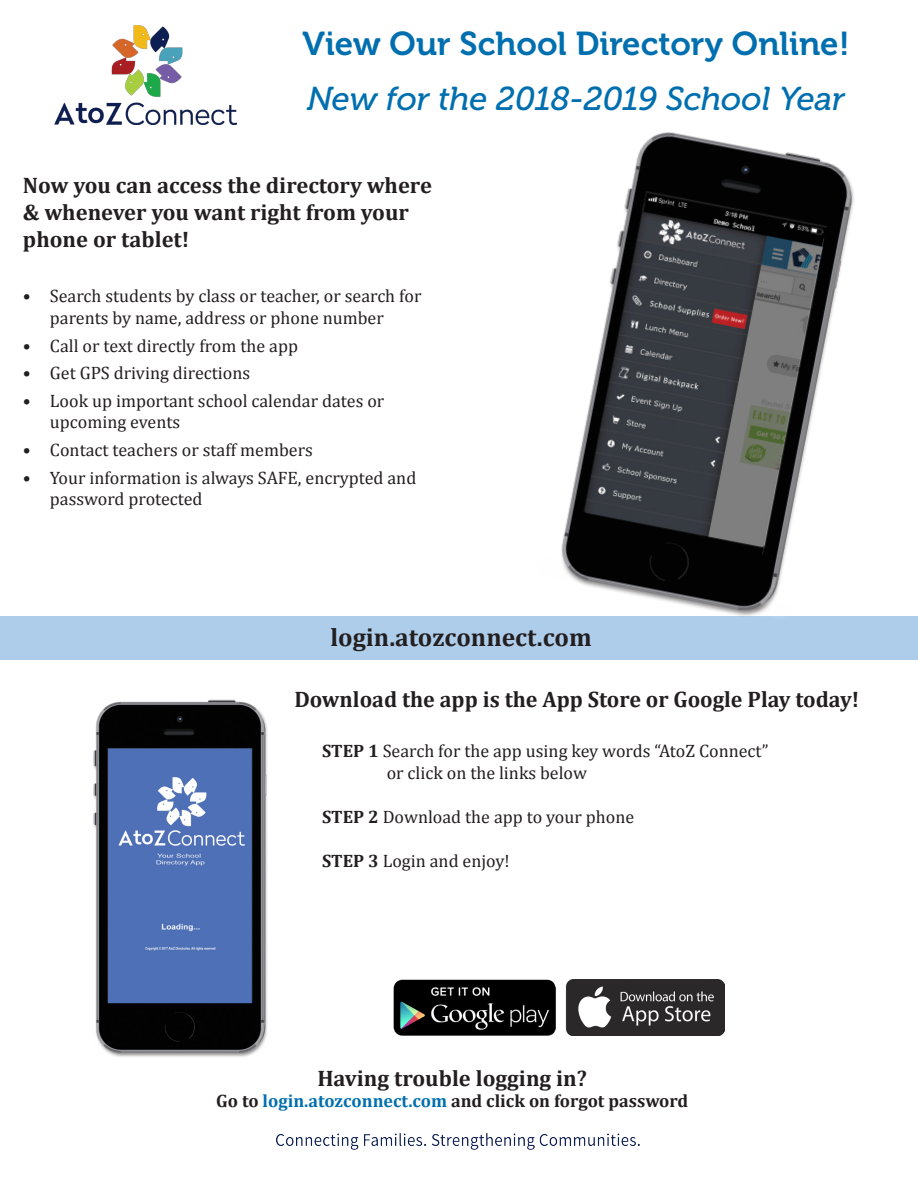
<style>
.page{position:relative;width:918px;height:1188px;background:#fff}
.page>*{position:absolute;margin:0;border:0;box-sizing:border-box;transform-origin:0 0}
.t1{font:33px "Museo 700";color:#006faf}
.t2{font:italic 33px "Museo 500";color:#006faf}
.t3{font:700 25.5px "Cambria";color:#231f20}
.t4{font:700 22.5px/27px "Cambria";color:#231f20}
.t5{font:18px/21.6px "Cambria";color:#231f20}
.t6{font:700 18px "Cambria";color:#231f20}
.s1{font-weight:700}
.s2{color:#006faf}
</style>
<div class="page">
<img style="left:54px;top:26px;width:182px;height:99px">
<img style="left:276px;top:1133px;width:363px;height:17px">
<div style="left:0;top:616px;width:918px;height:44px;background:#aecdeb"></div>
<img style="left:393px;top:980px;width:163px;height:56px">
<img style="left:565px;top:980px;width:160px;height:55px">
<img style="left:93px;top:699px;width:174px;height:358px">
<img style="left:561px;top:132px;width:293px;height:484px">
<p class="t1" style="left:302px;top:26px;width:549px">View Our School Directory Online!</p>
<p class="t2" style="left:307px;top:81px;width:539px">New for the 2018-2019 School Year</p>
<p class="t4" style="left:23px;top:171px;width:411px">Now you can access the directory where &amp; whenever you want right from your phone or tablet!</p>
<p class="t5" style="left:23px;top:285px;width:400px;text-align:center">• Search students by class or teacher, or search for parents by name, address or phone number</p>
<p class="t5" style="left:23px;top:335px;width:277px">• Call or text directly from the app</p>
<p class="t5" style="left:23px;top:362px;width:229px">• Get GPS driving directions</p>
<p class="t5" style="left:50px;top:390px;width:336px;text-indent:-27px">• Look up important school calendar dates or upcoming events</p>
<p class="t5" style="left:23px;top:439px;width:291px">• Contact teachers or staff members</p>
<p class="t5" style="left:50px;top:467px;width:368px;text-indent:-27px">• Your information is always SAFE, encrypted and password protected</p>
<p class="t3" style="left:330px;top:619px;width:263px">login.atozconnect.com</p>
<p class="t4" style="left:294px;top:685px;width:566px">Download the app is the App Store or Google Play today!</p>
<p class="t5" style="left:387px;top:740px;width:383px;text-indent:-64px"><span class="s1">STEP 1</span> Search for the app using key words “AtoZ Connect” or click on the links below</p>
<p class="t5" style="left:322px;top:806px;width:314px"><span class="s1">STEP 2</span> Download the app to your phone</p>
<p class="t5" style="left:322px;top:850px;width:189px"><span class="s1">STEP 3</span> Login and enjoy!</p>
<p class="t4" style="left:317px;top:1064px;width:271px">Having trouble logging in?</p>
<p class="t6" style="left:216px;top:1088px;width:474px">Go to <span class="s2">login.atozconnect.com</span> and click on forgot password</p>
</div>
